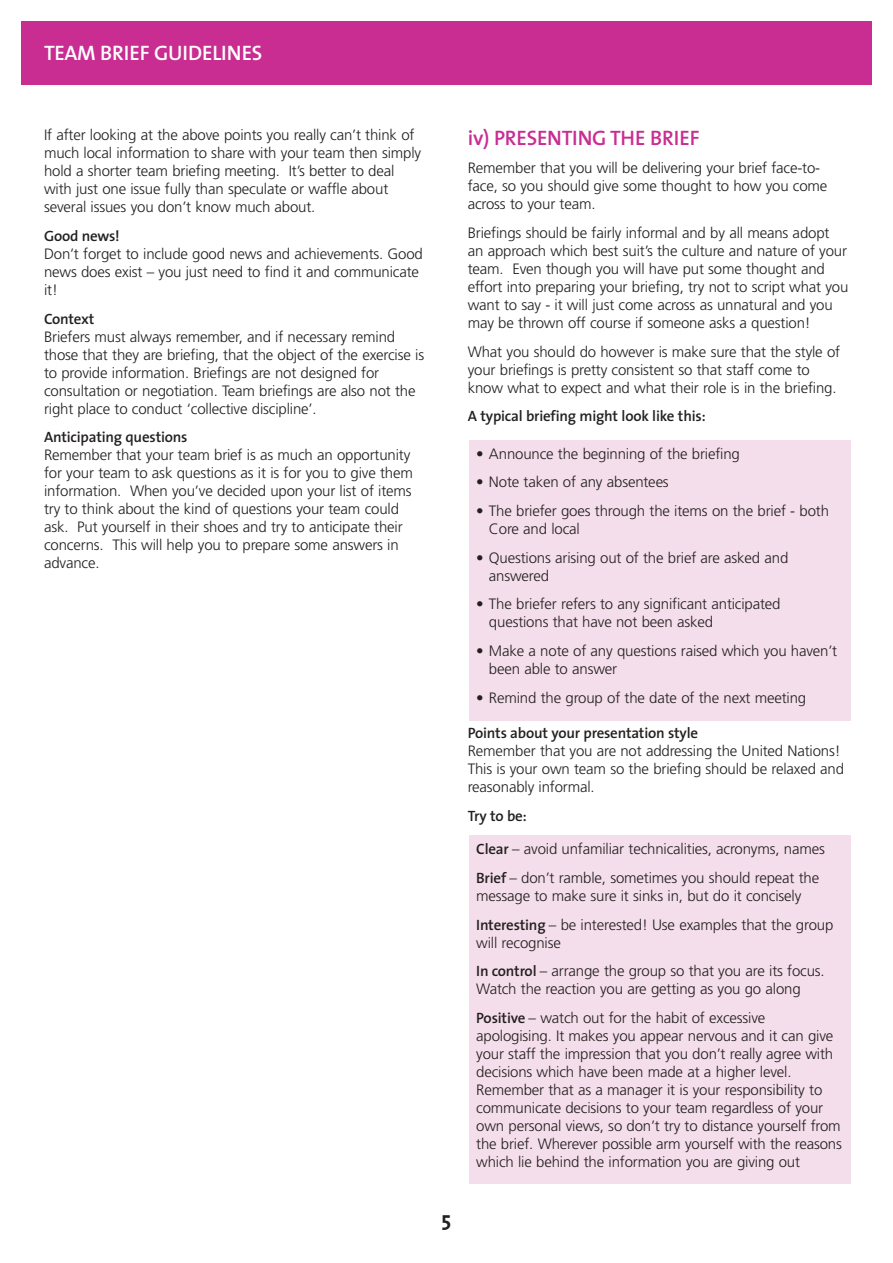
<style>
.page{position:relative;width:893px;height:1263px;background:#fff}
.page>*{position:absolute;margin:0;border:0;box-sizing:border-box;transform-origin:0 0}
.t1{font:600 21px "The Sans";letter-spacing:-.01em;color:#c92d92}
.t2{font:600 21px "The Sans";letter-spacing:-.01em;color:#fff}
.t3{font:700 21px "The Sans";color:#231f20}
.t4{font:300 15px/18px "Frutiger";letter-spacing:-.01em;color:#231f20}
.t5{font:600 15px "The Sans";letter-spacing:-.01em;color:#231f20}
.s1{font-family:"The Sans";font-weight:600}
</style>
<div class="page">
<div style="left:21px;top:21px;width:851px;height:64px;background:#c92d92"></div>
<div style="left:469px;top:440px;width:381px;height:280px;background:#f4deeb"></div>
<div style="left:469px;top:836px;width:381px;height:348px;background:#f4deeb"></div>
<h1 class="t2" style="left:44px;top:44px;width:220px">TEAM BRIEF GUIDELINES</h1>
<p class="t4" style="left:44px;top:127px;width:379px">If after looking at the above points you really can’t think of much local information to share with your team then simply hold a shorter team briefing meeting. It’s better to deal with just one issue fully than speculate or waffle about several issues you don’t know much about.</p>
<p class="t5" style="left:44px;top:230px;width:77px">Good news!</p>
<p class="t4" style="left:44px;top:246px;width:380px">Don’t forget to include good news and achievements. Good news does exist – you just need to find it and communicate it!</p>
<p class="t5" style="left:44px;top:313px;width:52px">Context</p>
<p class="t4" style="left:44px;top:329px;width:382px">Briefers must always remember, and if necessary remind those that they are briefing, that the object of the exercise is to provide information. Briefings are not designed for consultation or negotiation. Team briefings are also not the right place to conduct ‘collective discipline’.</p>
<p class="t5" style="left:44px;top:431px;width:145px">Anticipating questions</p>
<p class="t4" style="left:44px;top:447px;width:370px">Remember that your team brief is as much an opportunity for your team to ask questions as it is for you to give them information. When you’ve decided upon your list of items try to think about the kind of questions your team could ask. Put yourself in their shoes and try to anticipate their concerns. This will help you to prepare some answers in advance.</p>
<h1 class="t1" style="left:468px;top:129px;width:233px">iv) PRESENTING THE BRIEF</h1>
<p class="t4" style="left:468px;top:160px;width:361px">Remember that you will be delivering your brief face-to&shy;face, so you should give some thought to how you come across to your team.</p>
<p class="t4" style="left:468px;top:225px;width:382px">Briefings should be fairly informal and by all means adopt an approach which best suit’s the culture and nature of your team. Even though you will have put some thought and effort into preparing your briefing, try not to script what you want to say - it will just come across as unnatural and you may be thrown off course if someone asks a question!</p>
<p class="t4" style="left:468px;top:344px;width:374px">What you should do however is make sure that the style of your briefings is pretty consistent so that staff come to know what to expect and what their role is in the briefing.</p>
<p class="t5" style="left:468px;top:410px;width:239px">A typical briefing might look like this:</p>
<p class="t4" style="left:476px;top:446px;width:265px">• Announce the beginning of the briefing</p>
<p class="t4" style="left:476px;top:474px;width:194px">• Note taken of any absentees</p>
<p class="t4" style="left:489px;top:503px;width:342px;text-indent:-13px">• The briefer goes through the items on the brief - both<br>Core and local</p>
<p class="t4" style="left:489px;top:549px;width:301px;text-indent:-13px">• Questions arising out of the brief are asked and answered</p>
<p class="t4" style="left:489px;top:596px;width:293px;text-indent:-13px">• The briefer refers to any significant anticipated questions that have not been asked</p>
<p class="t4" style="left:489px;top:643px;width:350px;text-indent:-13px">• Make a note of any questions raised which you haven’t been able to answer</p>
<p class="t4" style="left:476px;top:689px;width:332px">• Remind the group of the date of the next meeting</p>
<p class="t5" style="left:468px;top:727px;width:232px">Points about your presentation style</p>
<p class="t4" style="left:468px;top:743px;width:378px">Remember that you are not addressing the United Nations!<br>This is your own team so the briefing should be relaxed and reasonably informal.</p>
<p class="t5" style="left:468px;top:810px;width:60px">Try to be:</p>
<p class="t4" style="left:476px;top:836px;width:350px;line-height:28.7px"><span class="s1">Clear</span> – avoid unfamiliar technicalities, acronyms, names<br><span class="s1">Brief</span> – don’t ramble, sometimes you should repeat the</p>
<p class="t4" style="left:476px;top:883px;width:359px;line-height:28.7px">message to make sure it sinks in, but do it concisely<br><span class="s1">Interesting</span> – be interested! Use examples that the group</p>
<p class="t4" style="left:476px;top:929px;width:350px;line-height:28.7px">will recognise<br><span class="s1">In control</span> – arrange the group so that you are its focus.</p>
<p class="t4" style="left:476px;top:976px;width:326px;line-height:28.7px">Watch the reaction you are getting as you go along<br><span class="s1">Positive</span> – watch out for the habit of excessive</p>
<p class="t4" style="left:476px;top:1028px;width:367px">apologising. It makes you appear nervous and it can give your staff the impression that you don’t really agree with decisions which have been made at a higher level.<br>Remember that as a manager it is your responsibility to communicate decisions to your team regardless of your own personal views, so don’t try to distance yourself from the brief. Wherever possible arm yourself with the reasons which lie behind the information you are giving out</p>
<h1 class="t3" style="left:442px;top:1210px;width:11px">5</h1>
</div>
